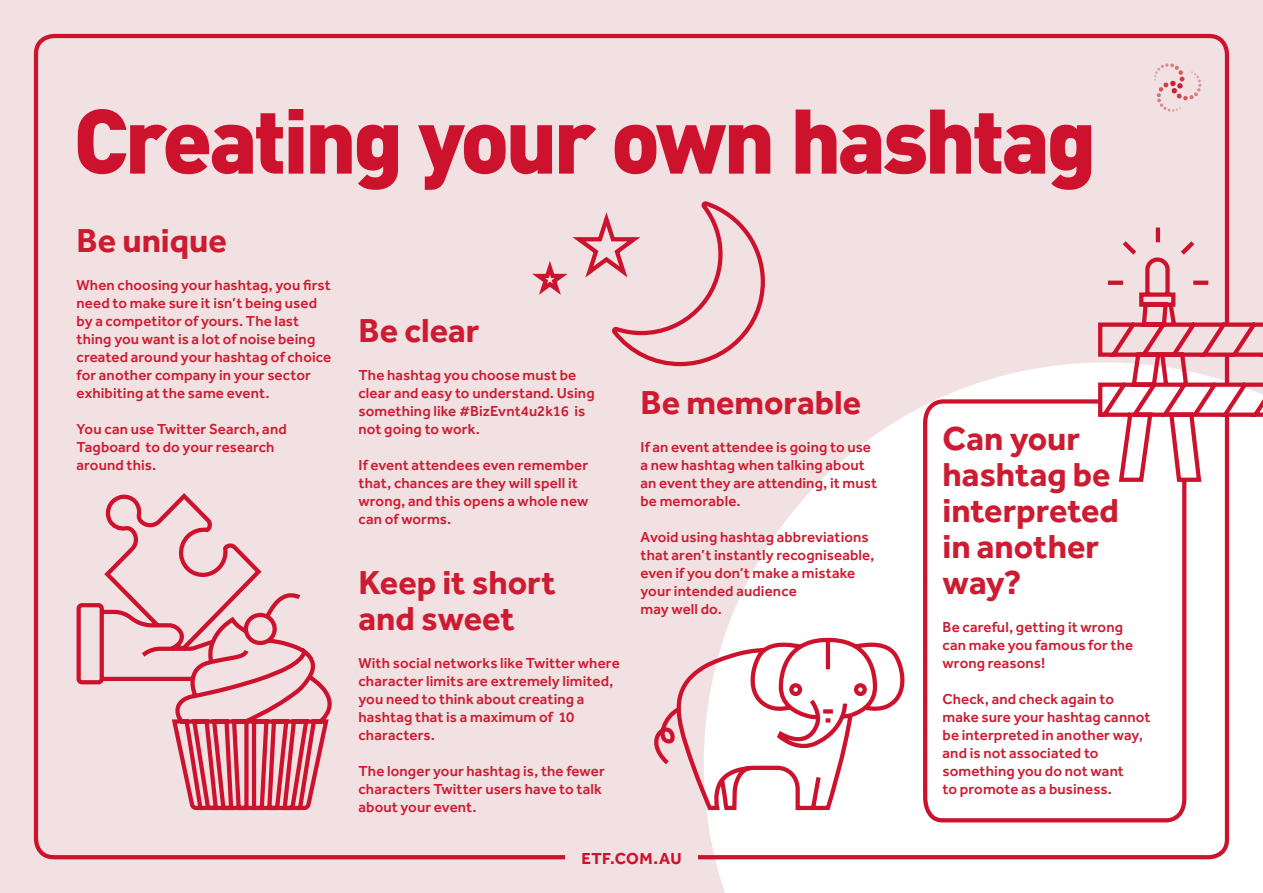
<style>
.page{position:relative;width:1263px;height:893px;background:#f2e1e2}
.page>*{position:absolute;margin:0;border:0;box-sizing:border-box;transform-origin:0 0}
.t1{font:900 90px "DIN";letter-spacing:-.04em;color:#cd122d}
.t2{font:700 34.35px/36px "Effra";color:#cd1c32}
.t3{font:700 16.5px "Effra";letter-spacing:.02em;color:#cd122d}
.t4{font:500 15px/18px "Effra";letter-spacing:.01em;color:#cd1c32}
</style>
<div class="page">
<svg style="left:704px;top:362px;width:559px;height:531px;fill:#fff"></svg>
<svg style="left:1154px;top:63px;width:47px;height:49px"></svg>
<div style="left:921px;top:397px;width:267px;height:428px;background:#fff"></div>
<svg style="left:76px;top:493px;width:186px;height:192px"></svg>
<svg style="left:169px;top:591px;width:162px;height:269px"></svg>
<svg style="left:533px;top:201px;width:234px;height:167px"></svg>
<svg style="left:654px;top:636px;width:254px;height:176px"></svg>
<svg style="left:1096px;top:223px;width:167px;height:262px"></svg>
<h1 class="t1" style="left:73px;top:81px;width:1025px">Creating your own hashtag</h1>
<h2 class="t2" style="left:77px;top:222px;width:152px">Be unique</h2>
<p class="t4" style="left:77px;top:275px;width:256px">When choosing your hashtag, you first need to make sure it isn’t being used by a competitor of yours. The last thing you want is a lot of noise being created around your hashtag of choice for another company in your sector exhibiting at the same event.</p>
<p class="t4" style="left:77px;top:419px;width:212px">You can use Twitter Search, and<br>Tagboard to do your research around this.</p>
<h2 class="t2" style="left:358px;top:312px;width:122px">Be clear</h2>
<p class="t4" style="left:358px;top:365px;width:238px">The hashtag you choose must be clear and easy to understand. Using something like #BizEvnt4u2k16 is not going to work.</p>
<p class="t4" style="left:358px;top:455px;width:231px">If event attendees even remember that, chances are they will spell it wrong, and this opens a whole new can of worms.</p>
<h2 class="t2" style="left:358px;top:564px;width:199px">Keep it short and sweet</h2>
<p class="t4" style="left:358px;top:653px;width:263px">With social networks like Twitter where character limits are extremely limited, you need to think about creating a hashtag that is a maximum of 10 characters.</p>
<p class="t4" style="left:358px;top:761px;width:248px">The longer your hashtag is, the fewer characters Twitter users have to talk about your event.</p>
<h2 class="t2" style="left:640px;top:384px;width:222px">Be memorable</h2>
<p class="t4" style="left:640px;top:437px;width:238px">If an event attendee is going to use a new hashtag when talking about an event they are attending, it must be memorable.</p>
<p class="t4" style="left:640px;top:527px;width:235px">Avoid using hashtag abbreviations that aren’t instantly recogniseable, even if you don’t make a mistake your intended audience<br>may well do.</p>
<p class="t3" style="left:581px;top:848px;width:102px">ETF.COM.AU</p>
<h2 class="t2" style="left:942px;top:420px;width:178px">Can your hashtag be interpreted in another way?</h2>
<p class="t4" style="left:942px;top:617px;width:192px">Be careful, getting it wrong can make you famous for the wrong reasons!</p>
<p class="t4" style="left:942px;top:689px;width:209px">Check, and check again to make sure your hashtag cannot be interpreted in another way, and is not associated to something you do not want<br>to promote as a business.</p>
</div>
